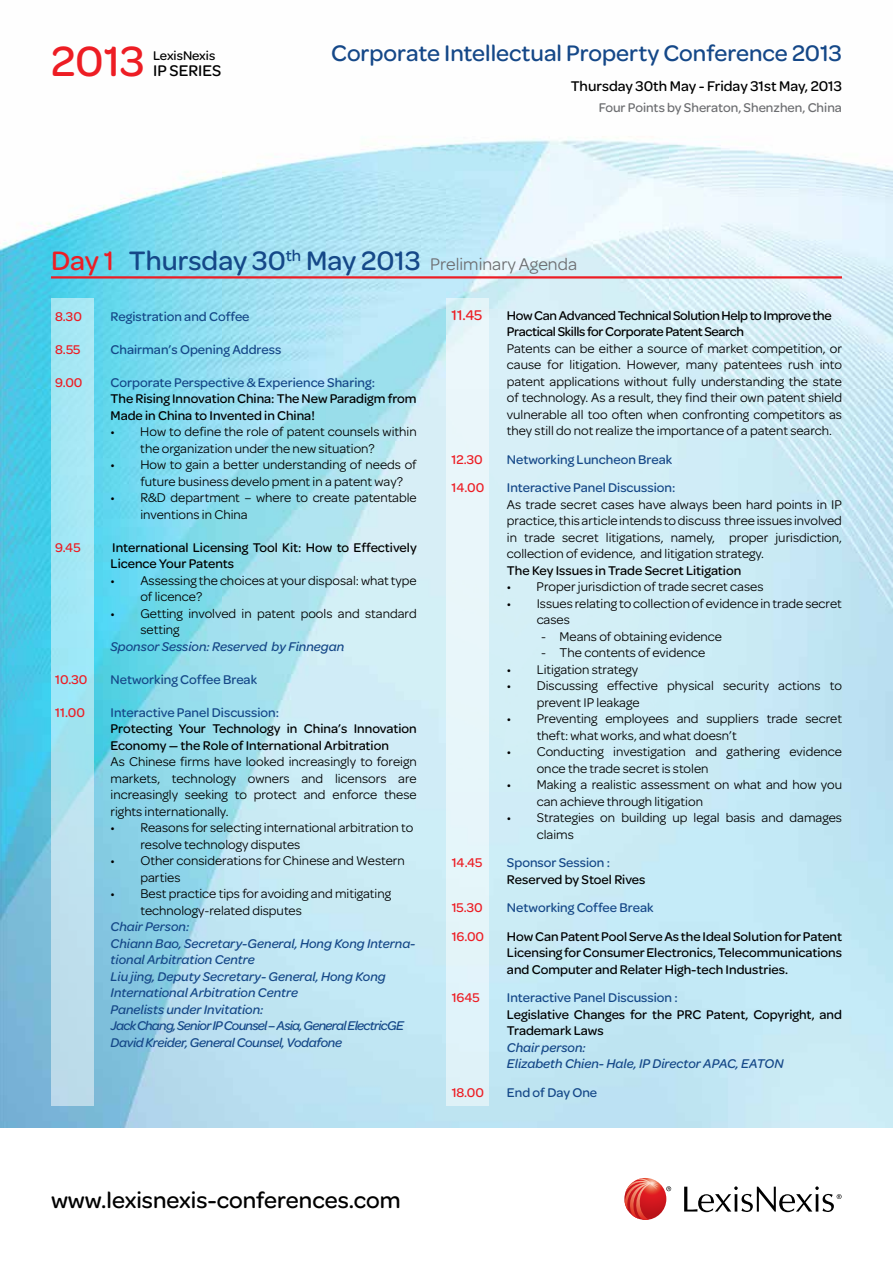
<style>
.page{position:relative;width:893px;height:1263px;background:#fff}
.page>*{position:absolute;margin:0;border:0;box-sizing:border-box;transform-origin:0 0}
.t1{font:500 45px "Omnes";color:#ed1d24}
.t2{font:500 28.5px "Omnes";color:#154888}
.t3{font:500 24px "Omnes";color:#154888}
.t4{font:500 24px "Omnes";color:#000}
.t5{font:500 16.5px "Omnes";color:#000}
.t6{font:500 15px "Omnes";color:#000}
.t7{font:500 15px "Omnes";color:#ed1d24}
.t8{font:13.5px/16.5px "Omnes";color:#000}
.t9{font:500 13.5px/16.5px "Omnes";color:#000}
.t10{font:italic 500 13.5px/16.5px "Omnes";color:#154888}
.t11{font:500 13.5px "Omnes";color:#154888}
.t12{font:500 13.5px/16.5px "Omnes";letter-spacing:-.025em;color:#000}
.t13{font:500 13.5px "Omnes";color:#ed1d24}
.t14{font:500 13.5px "Omnes";color:#6d6e71}
.s1{color:#ed1d24}
.s2{font-weight:400;font-size:18px;color:#6d6e71}
</style>
<div class="page">
<img style="left:0;top:139px;width:893px;height:989px">
<svg style="left:666px;top:1186px;width:5px;height:5px"></svg>
<svg style="left:684px;top:1186px;width:157px;height:26px"></svg>
<svg style="left:624px;top:1178px;width:42px;height:42px"></svg>
<svg style="left:625px;top:1178px;width:34px;height:42px"></svg>
<svg style="left:51px;top:298px;width:43px;height:808px;background:#ade3f0"></svg>
<div style="left:446px;top:298px;width:43px;height:808px;background:#e7f6fa"></div>
<hr style="left:51px;top:276px;width:791px;height:3px;background:#ed1d24">
<h1 class="t1" style="left:51px;top:30px;width:95px">2013</h1>
<p class="t9" style="left:153px;top:46px;width:64px">LexisNexis</p>
<p class="t5" style="left:153px;top:59px;width:70px">IP SERIES</p>
<h3 class="t3" style="left:331px;top:37px;width:512px">Corporate Intellectual Property Conference 2013</h3>
<p class="t6" style="left:571px;top:75px;width:273px">Thursday 30th May - Friday 31st May, 2013</p>
<p class="t14" style="left:599px;top:98px;width:245px">Four Points by Sheraton, Shenzhen, China</p>
<h2 class="t2" style="left:51px;top:241px;width:528px"><span class="s1">Day 1</span> Thursday 30<sup>th</sup> May 2013 <span class="s2">Preliminary Agenda</span></h2>
<p class="t13" style="left:55px;top:307px;width:28px">8.30</p>
<p class="t11" style="left:111px;top:307px;width:141px">Registration and Coffee</p>
<p class="t13" style="left:55px;top:340px;width:27px">8.55</p>
<p class="t11" style="left:111px;top:340px;width:172px">Chairman’s Opening Address</p>
<p class="t13" style="left:55px;top:373px;width:29px">9.00</p>
<p class="t11" style="left:111px;top:373px;width:266px">Corporate Perspective &amp; Experience Sharing:</p>
<p class="t9" style="left:111px;top:390px;width:308px">The Rising Innovation China: The New Paradigm from<br>Made in China to Invented in China!</p>
<p class="t8" style="left:140px;top:423px;width:278px;text-indent:-30px">• How to define the role of patent counsels within the organization under the new situation?</p>
<p class="t8" style="left:140px;top:456px;width:278px;text-indent:-30px">• How to gain a better understanding of needs of future business develo pment in a patent way?</p>
<p class="t8" style="left:140px;top:489px;width:278px;text-indent:-30px">• R&amp;D department – where to create patentable inventions in China</p>
<p class="t13" style="left:55px;top:538px;width:27px">9.45</p>
<p class="t9" style="left:111px;top:538px;width:308px">International Licensing Tool Kit: How to Effectively<br>Licence Your Patents</p>
<p class="t8" style="left:140px;top:571px;width:278px;text-indent:-30px">• Assessing the choices at your disposal: what type of licence?</p>
<p class="t8" style="left:140px;top:604px;width:278px;text-indent:-30px">• Getting involved in patent pools and standard setting</p>
<p class="t10" style="left:111px;top:637px;width:235px">Sponsor Session: Reserved by Finnegan</p>
<p class="t13" style="left:55px;top:670px;width:34px">10.30</p>
<p class="t11" style="left:111px;top:670px;width:148px">Networking Coffee Break</p>
<p class="t13" style="left:55px;top:703px;width:31px">11.00</p>
<p class="t11" style="left:111px;top:703px;width:170px">Interactive Panel Discussion:</p>
<p class="t9" style="left:111px;top:720px;width:308px">Protecting Your Technology in China’s Innovation<br>Economy — the Role of International Arbitration</p>
<p class="t8" style="left:111px;top:753px;width:308px;text-align:justify">As Chinese firms have looked increasingly to foreign markets, technology owners and licensors are increasingly seeking to protect and enforce these rights internationally.</p>
<p class="t8" style="left:140px;top:819px;width:274px;text-indent:-30px">• Reasons for selecting international arbitration to resolve technology disputes</p>
<p class="t8" style="left:140px;top:852px;width:266px;text-indent:-30px">• Other considerations for Chinese and Western parties</p>
<p class="t8" style="left:140px;top:885px;width:252px;text-indent:-30px">• Best practice tips for avoiding and mitigating technology-related disputes</p>
<p class="t10" style="left:111px;top:918px;width:306px">Chair Person:<br>Chiann Bao, Secretary-General, Hong Kong Interna&shy;tional Arbitration Centre<br>Liu jing, Deputy Secretary- General, Hong Kong International Arbitration Centre<br>Panelists under Invitation:<br>Jack Chang, Senior IP Counsel – Asia, General ElectricGE David Kreider, General Counsel, Vodafone</p>
<p class="t7" style="left:452px;top:304px;width:32px">11.45</p>
<p class="t12" style="left:507px;top:306px;width:326px">How Can Advanced Technical Solution Help to Improve the<br>Practical Skills for Corporate Patent Search</p>
<p class="t8" style="left:507px;top:339px;width:337px;text-align:justify">Patents can be either a source of market competition, or cause for litigation. However, many patentees rush into patent applications without fully understanding the state of technology. As a result, they find their own patent shield vulnerable all too often when confronting competitors as they still do not realize the importance of a patent search.</p>
<p class="t13" style="left:452px;top:450px;width:33px">12.30</p>
<p class="t11" style="left:507px;top:450px;width:167px">Networking Luncheon Break</p>
<p class="t13" style="left:452px;top:478px;width:34px">14.00</p>
<p class="t11" style="left:507px;top:478px;width:170px">Interactive Panel Discussion:</p>
<p class="t8" style="left:507px;top:495px;width:337px;text-align:justify">As trade secret cases have always been hard points in IP practice, this article intends to discuss three issues involved in trade secret litigations, namely, proper jurisdiction, collection of evidence, and litigation strategy.</p>
<p class="t9" style="left:507px;top:561px;width:236px">The Key Issues in Trade Secret Litigation</p>
<p class="t8" style="left:507px;top:578px;width:258px">• Proper jurisdiction of trade secret cases</p>
<p class="t8" style="left:537px;top:594px;width:307px;text-indent:-30px">• Issues relating to collection of evidence in trade secret cases</p>
<p class="t8" style="left:541px;top:627px;width:182px">- Means of obtaining evidence</p>
<p class="t8" style="left:541px;top:644px;width:165px">- The contents of evidence</p>
<p class="t8" style="left:507px;top:660px;width:133px">• Litigation strategy</p>
<p class="t8" style="left:537px;top:677px;width:307px;text-indent:-30px">• Discussing effective physical security actions to prevent IP leakage</p>
<p class="t8" style="left:537px;top:710px;width:307px;text-indent:-30px">• Preventing employees and suppliers trade secret theft: what works, and what doesn’t</p>
<p class="t8" style="left:537px;top:743px;width:307px;text-indent:-30px">• Conducting investigation and gathering evidence once the trade secret is stolen</p>
<p class="t8" style="left:537px;top:776px;width:307px;text-indent:-30px">• Making a realistic assessment on what and how you can achieve through litigation</p>
<p class="t8" style="left:537px;top:809px;width:307px;text-indent:-30px">• Strategies on building up legal basis and damages claims</p>
<p class="t13" style="left:452px;top:853px;width:32px">14.45</p>
<p class="t11" style="left:507px;top:853px;width:105px">Sponsor Session :</p>
<p class="t9" style="left:507px;top:870px;width:140px">Reserved by Stoel Rives</p>
<p class="t13" style="left:452px;top:898px;width:33px">15.30</p>
<p class="t11" style="left:507px;top:898px;width:148px">Networking Coffee Break</p>
<p class="t13" style="left:452px;top:927px;width:34px">16.00</p>
<p class="t9" style="left:507px;top:927px;width:337px;text-align:justify">How Can Patent Pool Serve As the Ideal Solution for Patent Licensing for Consumer Electronics, Telecommunications and Computer and Relater High-tech Industries.</p>
<p class="t13" style="left:452px;top:988px;width:30px">1645</p>
<p class="t11" style="left:507px;top:988px;width:172px">Interactive Panel Discussion :</p>
<p class="t9" style="left:507px;top:1005px;width:337px">Legislative Changes for the PRC Patent, Copyright, and<br>Trademark Laws</p>
<p class="t10" style="left:507px;top:1038px;width:278px">Chair person:<br>Elizabeth Chien- Hale, IP Director APAC, EATON</p>
<p class="t13" style="left:452px;top:1083px;width:34px">18.00</p>
<p class="t11" style="left:507px;top:1083px;width:92px">End of Day One</p>
<h3 class="t4" style="left:51px;top:1183px;width:351px">www.lexisnexis-conferences.com</h3>
</div>
